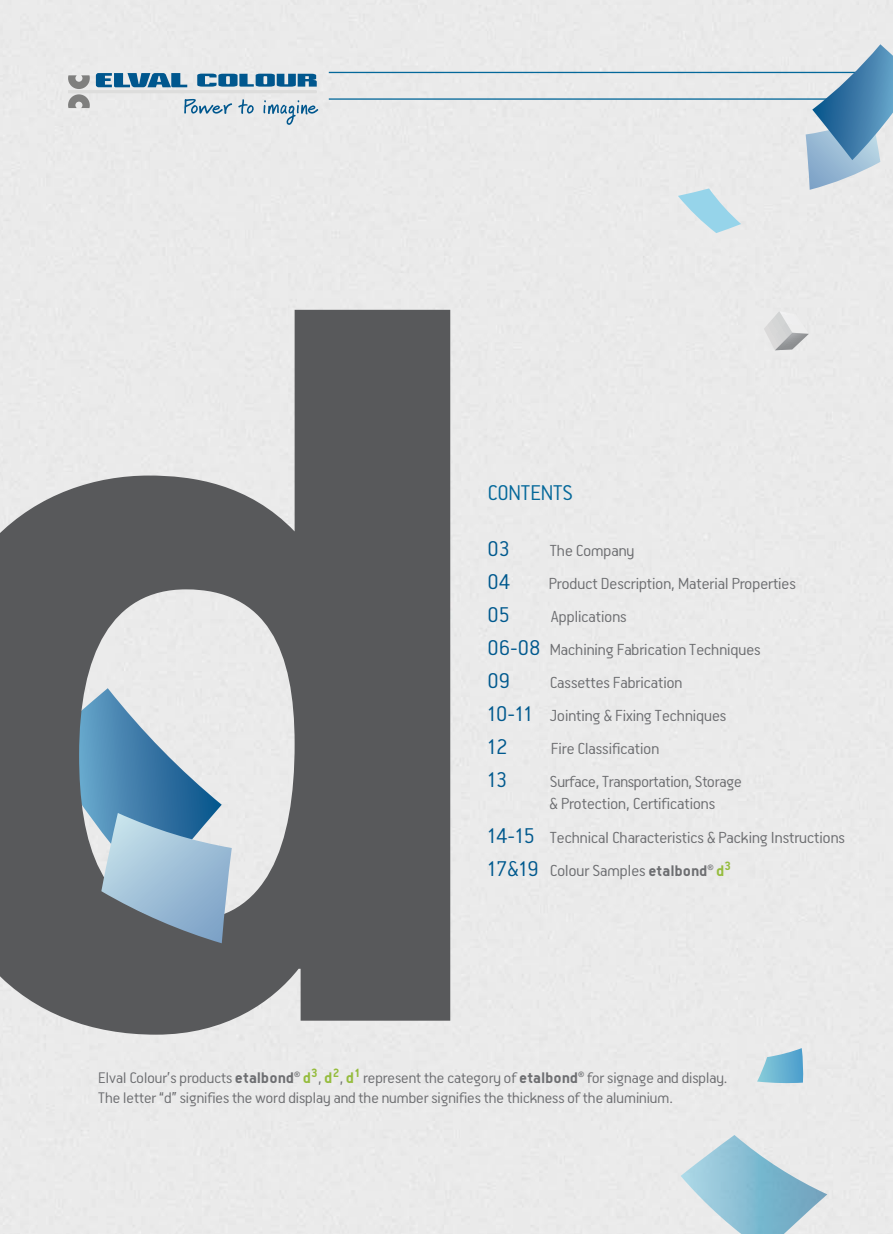
<style>
.page{position:relative;width:893px;height:1234px;background:#fff}
.page>*{position:absolute;margin:0;border:0;box-sizing:border-box;transform-origin:0 0}
.t1{font:300 24px "PF Premier Text";color:#00598e}
.t2{font:300 24px "PF Premier Text";color:#04689a}
.t3{font:300 18px/33px "PF Premier Text";color:#6d6e71}
.t4{font:300 17.25px/19.5px "PF Premier Text";color:#6d6e71}
.t5{font:700 17.25px "PF Premier Text";color:#95bc3d}
.t6{font:800 7.5px "CF Jeckyl";color:#6d6e71}
.s1{font-size:24px;color:#00598e}
.s2{font-weight:700;font-size:17.25px}
.s3{font-weight:700}
.s4{font-weight:700;color:#95bc3d}
</style>
<div class="page">
<svg style="left:68px;top:73px;width:251px;height:52px;background:#b7c8d3"></svg>
<hr style="left:329px;top:72px;width:564px;height:1px;background:#04689a">
<hr style="left:329px;top:98px;width:564px;height:2px;background:#04689a">
<svg style="left:678px;top:188px;width:63px;height:45px;background:#c3dfea"></svg>
<svg style="left:757px;top:1047px;width:46px;height:36px;background:#8bc1d8"></svg>
<svg style="left:681px;top:1134px;width:146px;height:99px;background:#b3d1dc"></svg>
<svg style="left:806px;top:44px;width:87px;height:146px;background:#96b5cc"></svg>
<svg style="left:764px;top:311px;width:45px;height:39px;background:#d6d6d7"></svg>
<svg style="left:0;top:310px;width:450px;height:724px;background:#858687"></svg>
<svg style="left:76px;top:688px;width:156px;height:255px;background:#8ba7bb"></svg>
<h1 class="t2" style="left:488px;top:481px;width:87px">CONTENTS</h1>
<h1 class="t1" style="left:488px;top:536px;width:24px">03</h1>
<p class="t3" style="left:550px;top:533px;width:86px">The Company</p>
<h1 class="t1" style="left:488px;top:569px;width:24px">04</h1>
<p class="t3" style="left:549px;top:566px;width:248px">Product Description, Material Properties</p>
<h1 class="t1" style="left:488px;top:602px;width:24px">05</h1>
<p class="t3" style="left:488px;top:599px;width:274px;text-indent:63px">Applications<br><span class="s1">06-08</span> Machining Fabrication Techniques</p>
<h1 class="t1" style="left:488px;top:668px;width:24px">09</h1>
<p class="t3" style="left:488px;top:665px;width:240px;text-indent:62px">Cassettes Fabrication<br><span class="s1">10-11</span> Jointing &amp; Fixing Techniques</p>
<h1 class="t1" style="left:488px;top:734px;width:21px">12</h1>
<p class="t3" style="left:551px;top:731px;width:110px">Fire Classification</p>
<h1 class="t1" style="left:488px;top:767px;width:21px">13</h1>
<p class="t3" style="left:549px;top:770px;width:194px;line-height:22.5px">Surface, Transportation, Storage &amp; Protection, Certifications</p>
<p class="t3" style="left:488px;top:820px;width:359px"><span class="s1">14-15</span> Technical Characteristics &amp; Packing Instructions<br><span class="s1">17&amp;19</span> Colour Samples <span class="s2">etalbond</span></p>
<p class="t6" style="left:708px;top:862px;width:7px">®</p>
<p class="t5" style="left:716px;top:861px;width:16px">d<sup>3</sup></p>
<p class="t4" style="left:98px;top:1067px;width:197px">Elval Colour’s products <span class="s3">etalbond</span></p>
<p class="t6" style="left:294px;top:1069px;width:7px">®</p>
<p class="t4" style="left:303px;top:1067px;width:277px"><span class="s4">d</span><sup>3</sup>, <span class="s4">d</span><sup>2</sup>, <span class="s4">d</span><sup>1</sup> represent the category of <span class="s3">etalbond</span></p>
<p class="t6" style="left:578px;top:1069px;width:7px">®</p>
<p class="t4" style="left:98px;top:1067px;width:631px;text-indent:489px">for signage and display.<br>The letter “d” signifies the word display and the number signifies the thickness of the aluminium.</p>
</div>
